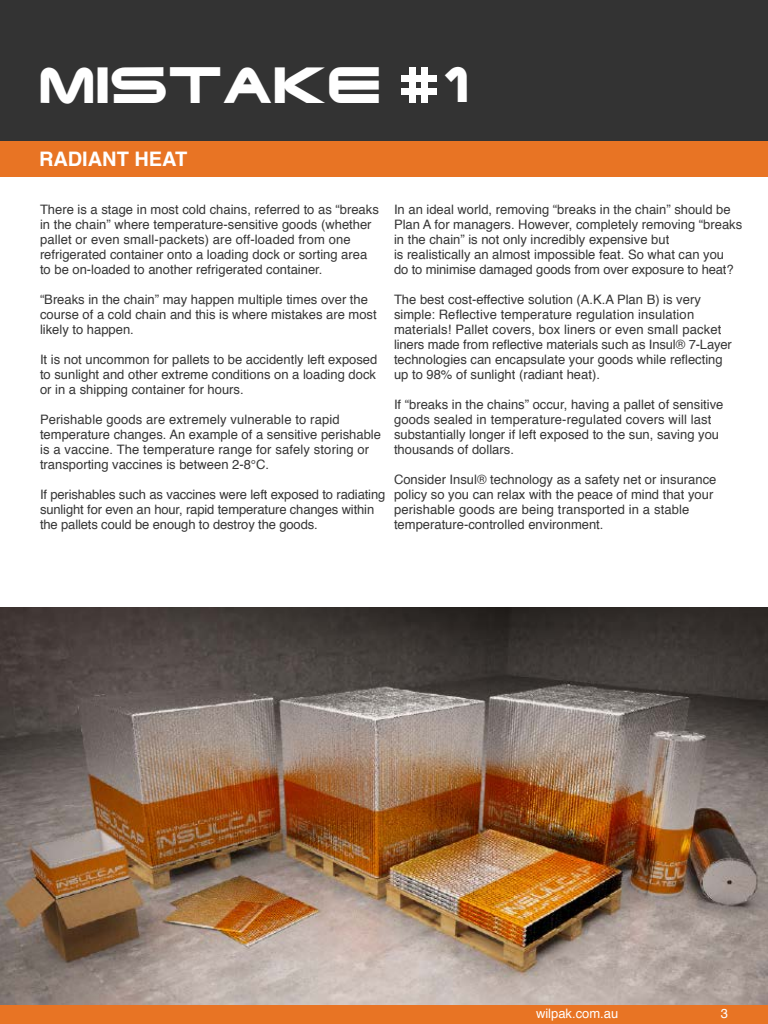
<style>
.page{position:relative;width:768px;height:1024px;background:#fff}
.page>*{position:absolute;margin:0;border:0;box-sizing:border-box;transform-origin:0 0}
.t1{font:47.8px "Eyechart Display Caps S Si";color:#fff}
.t2{font:47.3px "Eyechart Display Caps S Si";color:#fff}
.t3{font:700 20px "Helvetica";color:#fff}
.t4{font:13px/15px "Helvetica";color:#363636}
.t5{font:13px "Helvetica";color:#fff}
</style>
<div class="page">
<img style="left:0;top:607px;width:768px;height:398px">
<div style="left:0;top:1005px;width:768px;height:19px;background:#e87424"></div>
<div style="left:0;top:8px;width:768px;height:169px;background:#e87424"></div>
<div style="left:0;top:0;width:768px;height:140px;background:#333"></div>
<div style="left:401px;top:75px;width:36px;height:7px;background:#fff"></div>
<div style="left:401px;top:88px;width:36px;height:6px;background:#fff"></div>
<div style="left:409px;top:67px;width:6px;height:36px;background:#fff"></div>
<div style="left:421px;top:67px;width:6px;height:36px;background:#fff"></div>
<h1 class="t1" style="left:38px;top:62px;width:344px">MISTAKE</h1>
<h2 class="t2" style="left:443px;top:63px;width:27px">1</h2>
<h3 class="t3" style="left:39px;top:143px;width:150px">RADIANT HEAT</h3>
<p class="t4" style="left:40px;top:202px;width:340px">There is a stage in most cold chains, referred to as “breaks in the chain” where temperature-sensitive goods (whether pallet or even small-packets) are off-loaded from one refrigerated container onto a loading dock or sorting area to be on-loaded to another refrigerated container.</p>
<p class="t4" style="left:40px;top:292px;width:338px">“Breaks in the chain” may happen multiple times over the course of a cold chain and this is where mistakes are most likely to happen.</p>
<p class="t4" style="left:40px;top:352px;width:339px;text-align:justify">It is not uncommon for pallets to be accidently left exposed to sunlight and other extreme conditions on a loading dock or in a shipping container for hours.</p>
<p class="t4" style="left:40px;top:412px;width:343px">Perishable goods are extremely vulnerable to rapid temperature changes. An example of a sensitive perishable is a vaccine. The temperature range for safely storing or transporting vaccines is between 2-8°C.</p>
<p class="t4" style="left:40px;top:487px;width:347px">If perishables such as vaccines were left exposed to radiating sunlight for even an hour, rapid temperature changes within the pallets could be enough to destroy the goods.</p>
<p class="t4" style="left:394px;top:202px;width:350px">In an ideal world, removing “breaks in the chain” should be Plan A for managers. However, completely removing “breaks in the chain” is not only incredibly expensive but<br>is realistically an almost impossible feat. So what can you<br>do to minimise damaged goods from over exposure to heat?</p>
<p class="t4" style="left:394px;top:292px;width:339px">The best cost-effective solution (A.K.A Plan B) is very simple: Reflective temperature regulation insulation materials! Pallet covers, box liners or even small packet liners made from reflective materials such as Insul® 7-Layer technologies can encapsulate your goods while reflecting up to 98% of sunlight (radiant heat).</p>
<p class="t4" style="left:394px;top:397px;width:331px">If “breaks in the chains” occur, having a pallet of sensitive goods sealed in temperature-regulated covers will last substantially longer if left exposed to the sun, saving you thousands of dollars.</p>
<p class="t4" style="left:394px;top:472px;width:324px">Consider Insul® technology as a safety net or insurance policy so you can relax with the peace of mind that your perishable goods are being transported in a stable temperature-controlled environment.</p>
<p class="t5" style="left:536px;top:1003px;width:84px">wilpak.com.au</p>
<p class="t5" style="left:721px;top:1003px;width:9px">3</p>
</div>
